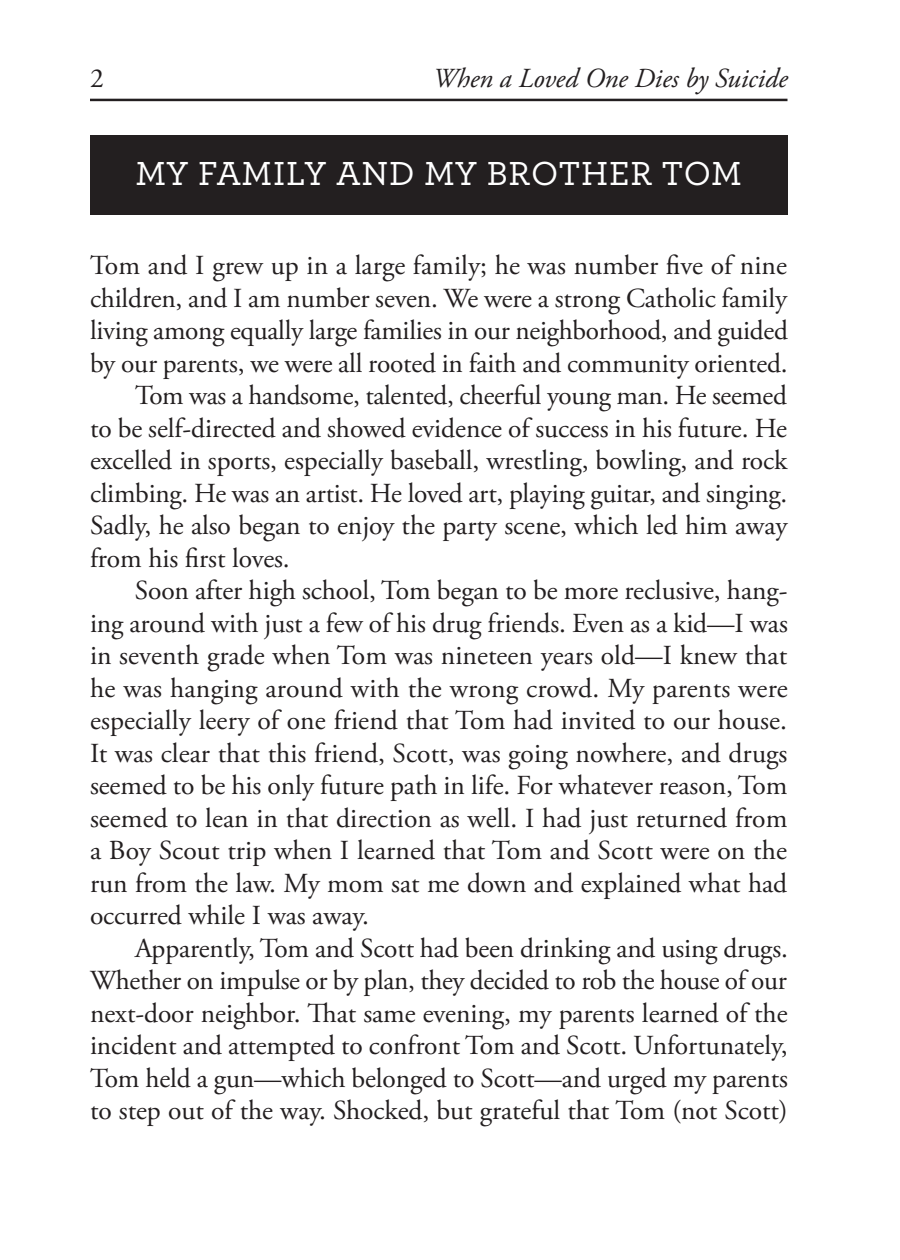
<style>
.page{position:relative;width:900px;height:1260px;background:#fff}
.page>*{position:absolute;margin:0;border:0;box-sizing:border-box;transform-origin:0 0}
.t1{font:500 35px "Archer";letter-spacing:.025em;color:#fff}
.t2{font:27.5px "Adobe Garamond Pro";letter-spacing:-.005em;color:#231f20}
.t3{font:italic 27.5px "Adobe Garamond Pro";letter-spacing:-.005em;color:#231f20}
</style>
<div class="page">
<hr style="left:90px;top:99px;width:698px;height:2px;background:#231f20">
<div style="left:90px;top:135px;width:698px;height:80px;background:#231f20"></div>
<p class="t2" style="left:90px;top:62px;width:15px">2</p>
<p class="t3" style="left:433px;top:62px;width:356px">When a Loved One Dies by Suicide</p>
<p class="t1" style="left:136px;top:149px;width:608px">MY FAMILY AND MY BROTHER TOM</p>
<p class="t2" style="left:90px;top:249px;width:699px">Tom and I grew up in a large family; he was number five of nine</p>
<p class="t2" style="left:90px;top:282px;width:699px">children, and I am number seven. We were a strong Catholic family</p>
<p class="t2" style="left:90px;top:314px;width:700px">living among equally large families in our neighborhood, and guided</p>
<p class="t2" style="left:90px;top:347px;width:699px">by our parents, we were all rooted in faith and community oriented.</p>
<p class="t2" style="left:135px;top:379px;width:653px">Tom was a handsome, talented, cheerful young man. He seemed</p>
<p class="t2" style="left:90px;top:412px;width:699px">to be self-directed and showed evidence of success in his future. He</p>
<p class="t2" style="left:90px;top:444px;width:699px">excelled in sports, especially baseball, wrestling, bowling, and rock</p>
<p class="t2" style="left:90px;top:477px;width:699px">climbing. He was an artist. He loved art, playing guitar, and singing.</p>
<p class="t2" style="left:90px;top:509px;width:699px">Sadly, he also began to enjoy the party scene, which led him away</p>
<p class="t2" style="left:90px;top:542px;width:201px">from his first loves.</p>
<p class="t2" style="left:135px;top:574px;width:654px">Soon after high school, Tom began to be more reclusive, hang-</p>
<p class="t2" style="left:90px;top:607px;width:699px">ing around with just a few of his drug friends. Even as a kid—I was</p>
<p class="t2" style="left:90px;top:639px;width:699px">in seventh grade when Tom was nineteen years old—I knew that</p>
<p class="t2" style="left:90px;top:672px;width:699px">he was hanging around with the wrong crowd. My parents were</p>
<p class="t2" style="left:90px;top:704px;width:699px">especially leery of one friend that Tom had invited to our house.</p>
<p class="t2" style="left:90px;top:737px;width:699px">It was clear that this friend, Scott, was going nowhere, and drugs</p>
<p class="t2" style="left:90px;top:769px;width:699px">seemed to be his only future path in life. For whatever reason, Tom</p>
<p class="t2" style="left:90px;top:802px;width:699px">seemed to lean in that direction as well. I had just returned from</p>
<p class="t2" style="left:90px;top:834px;width:698px">a Boy Scout trip when I learned that Tom and Scott were on the</p>
<p class="t2" style="left:90px;top:867px;width:699px">run from the law. My mom sat me down and explained what had</p>
<p class="t2" style="left:90px;top:899px;width:280px">occurred while I was away.</p>
<p class="t2" style="left:135px;top:932px;width:654px">Apparently, Tom and Scott had been drinking and using drugs.</p>
<p class="t2" style="left:90px;top:964px;width:698px">Whether on impulse or by plan, they decided to rob the house of our</p>
<p class="t2" style="left:90px;top:997px;width:699px">next-door neighbor. That same evening, my parents learned of the</p>
<p class="t2" style="left:90px;top:1029px;width:699px">incident and attempted to confront Tom and Scott. Unfortunately,</p>
<p class="t2" style="left:90px;top:1062px;width:699px">Tom held a gun—which belonged to Scott—and urged my parents</p>
<p class="t2" style="left:90px;top:1094px;width:699px">to step out of the way. Shocked, but grateful that Tom (not Scott)</p>
</div>
